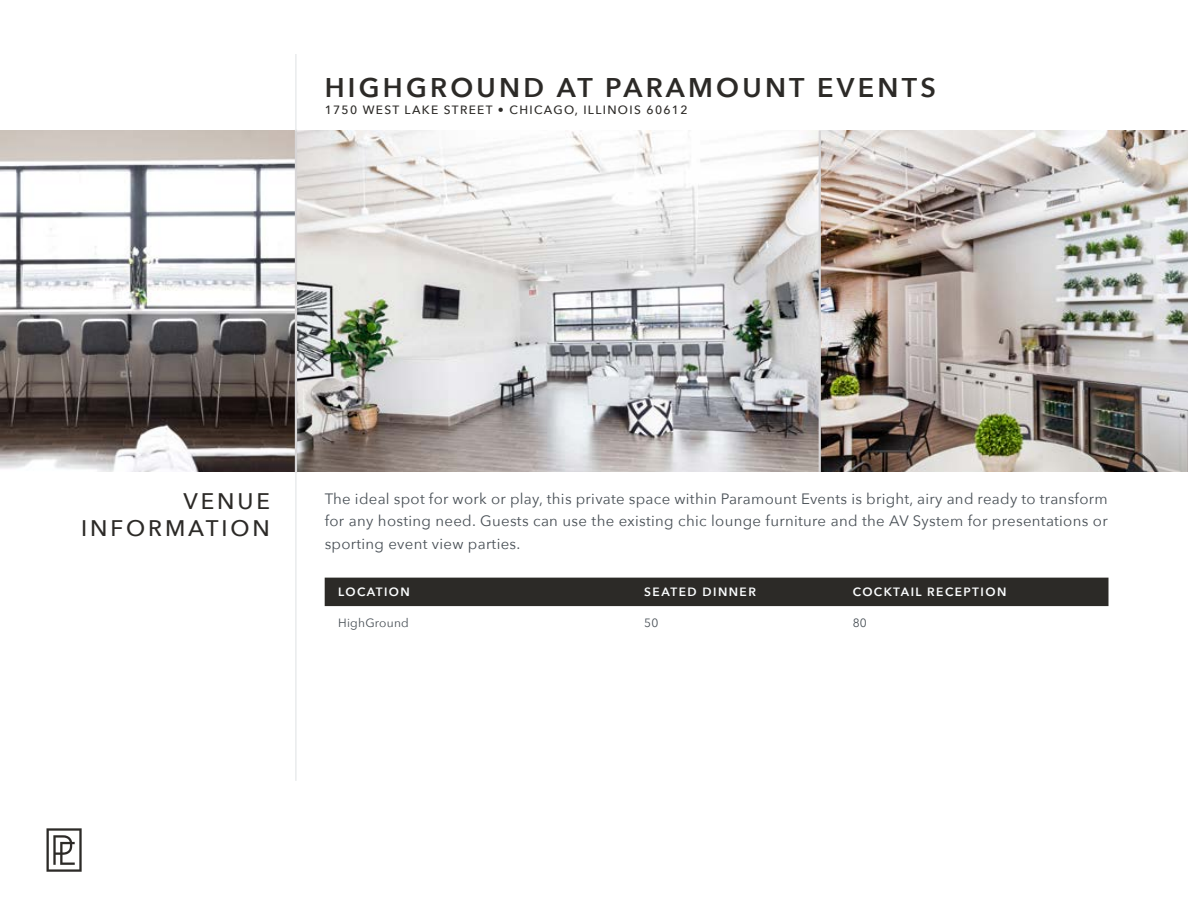
<style>
.page{position:relative;width:1188px;height:918px;background:#fff}
.page>*{position:absolute;margin:0;border:0;box-sizing:border-box;transform-origin:0 0}
.t1{font:600 27px "Avenir Next";letter-spacing:.12em;color:#2c2a27}
.t2{font:500 22.5px/27px "Avenir Next";letter-spacing:.13em;color:#2c2a27;text-align:right}
.t3{font:15px/22.5px "Avenir Next";letter-spacing:.02em;color:#484f55;text-align:justify}
.t4{font:500 12px "Avenir Next";letter-spacing:.11em;color:#2c2a27}
.t5{font:600 12px "Avenir Next";letter-spacing:.12em;color:#fcfeff}
.t6{font:12px "Avenir Next";letter-spacing:.02em;color:#484f55}
</style>
<div class="page">
<div style="left:325px;top:578px;width:783px;height:28px;background:#2c2a27"></div>
<img style="left:0;top:131px;width:295px;height:341px">
<svg style="left:297px;top:131px;width:522px;height:341px"></svg>
<img style="left:821px;top:131px;width:367px;height:341px">
<hr style="left:295px;top:130px;width:2px;height:343px;background:#d7d5d6">
<hr style="left:819px;top:131px;width:2px;height:341px;background:#d7d5d6">
<svg style="left:46px;top:828px;width:36px;height:44px"></svg>
<hr style="left:295px;top:54px;width:2px;height:77px;background:#e9ebec">
<hr style="left:295px;top:472px;width:2px;height:309px;background:#e9ebec">
<h1 class="t1" style="left:325px;top:65px;width:613px">HIGHGROUND AT PARAMOUNT EVENTS</h1>
<p class="t4" style="left:325px;top:99px;width:364px">1750 WEST LAKE STREET • CHICAGO, ILLINOIS 60612</p>
<h2 class="t2" style="left:81px;top:486px;width:190px">VENUE<br>INFORMATION</h2>
<p class="t3" style="left:325px;top:487px;width:785px">The ideal spot for work or play, this private space within Paramount Events is bright, airy and ready to transform for any hosting need. Guests can use the existing chic lounge furniture and the AV System for presentations or sporting event view parties.</p>
<p class="t5" style="left:338px;top:582px;width:73px">LOCATION</p>
<p class="t5" style="left:644px;top:582px;width:113px">SEATED DINNER</p>
<p class="t5" style="left:853px;top:582px;width:155px">COCKTAIL RECEPTION</p>
<p class="t6" style="left:338px;top:612px;width:72px">HighGround</p>
<p class="t6" style="left:644px;top:612px;width:16px">50</p>
<p class="t6" style="left:853px;top:612px;width:16px">80</p>
</div>
